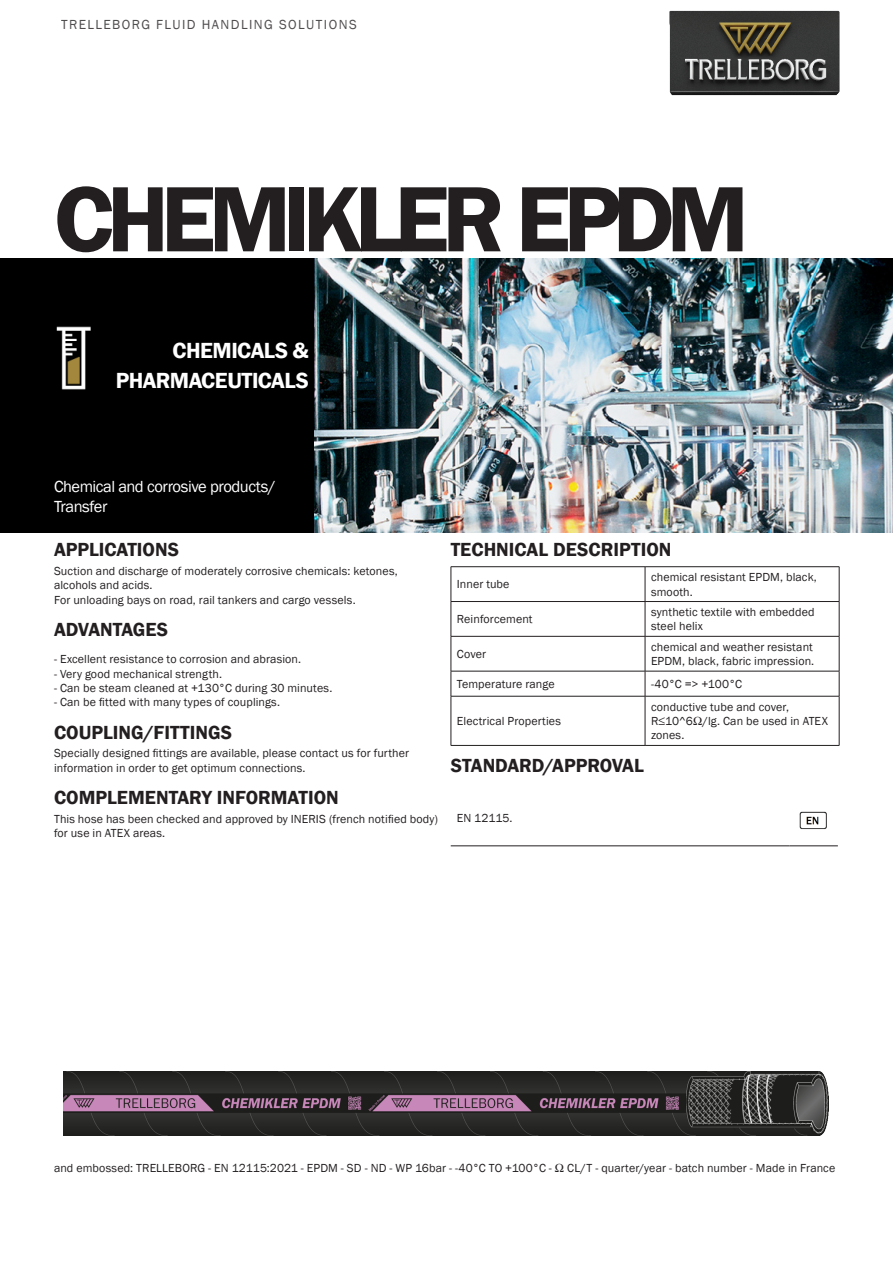
<style>
.page{position:relative;width:893px;height:1263px;background:#fff}
.page>*{position:absolute;margin:0;border:0;box-sizing:border-box;transform-origin:0 0}
._002_PRODUCT_NAME_1{font:600 96px "Franklin Gothic";letter-spacing:-.085em;color:#231f20}
._004_MARKET_SEGMENT{font:600 22.5px/30px "Franklin Gothic";letter-spacing:-.025em;color:#fff;text-align:right}
.Title_Bold{font:600 19.5px "Franklin Gothic";color:#231f20}
._005_APPLICATION{font:16.5px/19.8px "Franklin Gothic";letter-spacing:-.03em;color:#fff}
.t1{font:13.5px "Franklin Gothic";letter-spacing:.105em;color:#231f20}
.Text_8_PT{font:12px/14.4px "Franklin Gothic";letter-spacing:.01em;color:#231f20}
.TableBody{font:12px/14.4px "Franklin Gothic";letter-spacing:.01em;color:#231f20}
._006_TITRE{font:12px "Franklin Gothic";letter-spacing:.01em;color:#231f20}
</style>
<div class="page">
<img style="left:669px;top:10px;width:171px;height:86px">
<div style="left:0;top:258px;width:315px;height:275px;background:#000"></div>
<img style="left:315px;top:258px;width:578px;height:275px">
<hr style="left:451px;top:566px;width:194px;height:1px;background:#231f20">
<hr style="left:451px;top:567px;width:1px;height:34px;background:#231f20">
<hr style="left:645px;top:566px;width:194px;height:1px;background:#231f20">
<hr style="left:645px;top:567px;width:1px;height:34px;background:#231f20">
<hr style="left:839px;top:567px;width:1px;height:34px;background:#231f20">
<hr style="left:451px;top:601px;width:194px;height:1px;background:#231f20">
<hr style="left:451px;top:602px;width:1px;height:34px;background:#231f20">
<hr style="left:645px;top:601px;width:194px;height:1px;background:#231f20">
<hr style="left:645px;top:602px;width:1px;height:34px;background:#231f20">
<hr style="left:839px;top:602px;width:1px;height:34px;background:#231f20">
<hr style="left:451px;top:636px;width:194px;height:1px;background:#231f20">
<hr style="left:451px;top:636px;width:1px;height:35px;background:#231f20">
<hr style="left:645px;top:636px;width:194px;height:1px;background:#231f20">
<hr style="left:645px;top:636px;width:1px;height:35px;background:#231f20">
<hr style="left:839px;top:636px;width:1px;height:35px;background:#231f20">
<hr style="left:451px;top:671px;width:194px;height:1px;background:#231f20">
<svg style="left:451px;top:671px;width:1px;height:25px"></svg>
<hr style="left:645px;top:671px;width:194px;height:1px;background:#231f20">
<svg style="left:645px;top:671px;width:1px;height:25px"></svg>
<svg style="left:839px;top:671px;width:1px;height:25px"></svg>
<hr style="left:451px;top:696px;width:194px;height:1px;background:#231f20">
<hr style="left:451px;top:696px;width:1px;height:49px;background:#231f20">
<hr style="left:645px;top:696px;width:194px;height:1px;background:#231f20">
<hr style="left:645px;top:696px;width:1px;height:49px;background:#231f20">
<hr style="left:839px;top:696px;width:1px;height:49px;background:#231f20">
<hr style="left:451px;top:745px;width:194px;height:1px;background:#231f20">
<hr style="left:645px;top:745px;width:194px;height:1px;background:#231f20">
<hr style="left:451px;top:845px;width:338px;height:1px;background:#231f20">
<hr style="left:789px;top:845px;width:49px;height:1px;background:#231f20">
<img style="left:799px;top:811px;width:28px;height:19px">
<img style="left:64px;top:1072px;width:765px;height:64px">
<p class="t1" style="left:61px;top:16px;width:297px">TRELLEBORG FLUID HANDLING SOLUTIONS</p>
<p class="_002_PRODUCT_NAME_1" style="left:54px;top:160px;width:696px">CHEMIKLER EPDM</p>
<p class="_004_MARKET_SEGMENT" style="left:116px;top:335px;width:194px">CHEMICALS &amp;<br>PHARMACEUTICALS</p>
<p class="_005_APPLICATION" style="left:54px;top:477px;width:223px">Chemical and corrosive products/<br>Transfer</p>
<p class="Title_Bold" style="left:54px;top:538px;width:127px">APPLICATIONS</p>
<p class="Text_8_PT" style="left:54px;top:564px;width:345px">Suction and discharge of moderately corrosive chemicals: ketones, alcohols and acids.<br>For unloading bays on road, rail tankers and cargo vessels.</p>
<p class="Title_Bold" style="left:54px;top:617px;width:116px">ADVANTAGES</p>
<p class="_006_TITRE" style="left:54px;top:652px;width:249px">- Excellent resistance to corrosion and abrasion.</p>
<p class="_006_TITRE" style="left:54px;top:666px;width:170px">- Very good mechanical strength.</p>
<p class="_006_TITRE" style="left:54px;top:680px;width:280px">- Can be steam cleaned at +130°C during 30 minutes.</p>
<p class="_006_TITRE" style="left:54px;top:695px;width:228px">- Can be fitted with many types of couplings.</p>
<p class="Title_Bold" style="left:54px;top:720px;width:180px">COUPLING/FITTINGS</p>
<p class="Text_8_PT" style="left:54px;top:746px;width:357px">Specially designed fittings are available, please contact us for further information in order to get optimum connections.</p>
<p class="Title_Bold" style="left:54px;top:785px;width:286px">COMPLEMENTARY INFORMATION</p>
<p class="Text_8_PT" style="left:54px;top:812px;width:386px">This hose has been checked and approved by INERIS (french notified body) for use in ATEX areas.</p>
<p class="Title_Bold" style="left:451px;top:538px;width:222px">TECHNICAL DESCRIPTION</p>
<p class="TableBody" style="left:457px;top:577px;width:54px">Inner tube</p>
<p class="TableBody" style="left:651px;top:570px;width:167px">chemical resistant EPDM, black, smooth.</p>
<p class="TableBody" style="left:457px;top:612px;width:77px">Reinforcement</p>
<p class="TableBody" style="left:651px;top:605px;width:165px">synthetic textile with embedded steel helix</p>
<p class="TableBody" style="left:457px;top:647px;width:31px">Cover</p>
<p class="TableBody" style="left:651px;top:640px;width:165px">chemical and weather resistant<br>EPDM, black, fabric impression.</p>
<p class="TableBody" style="left:457px;top:677px;width:99px">Temperature range</p>
<p class="TableBody" style="left:651px;top:677px;width:93px">-40°C =&gt; +100°C</p>
<p class="TableBody" style="left:457px;top:714px;width:106px">Electrical Properties</p>
<p class="TableBody" style="left:651px;top:700px;width:178px">conductive tube and cover,<br>R≤10^6Ω/lg. Can be used in ATEX zones.</p>
<p class="Title_Bold" style="left:451px;top:753px;width:195px">STANDARD/APPROVAL</p>
<p class="TableBody" style="left:457px;top:811px;width:57px">EN 12115.</p>
<p class="Text_8_PT" style="left:54px;top:1161px;width:783px">and embossed: TRELLEBORG - EN 12115:2021 - EPDM - SD - ND - WP 16bar - -40°C TO +100°C - Ω CL/T - quarter/year - batch number - Made in France</p>
</div>
